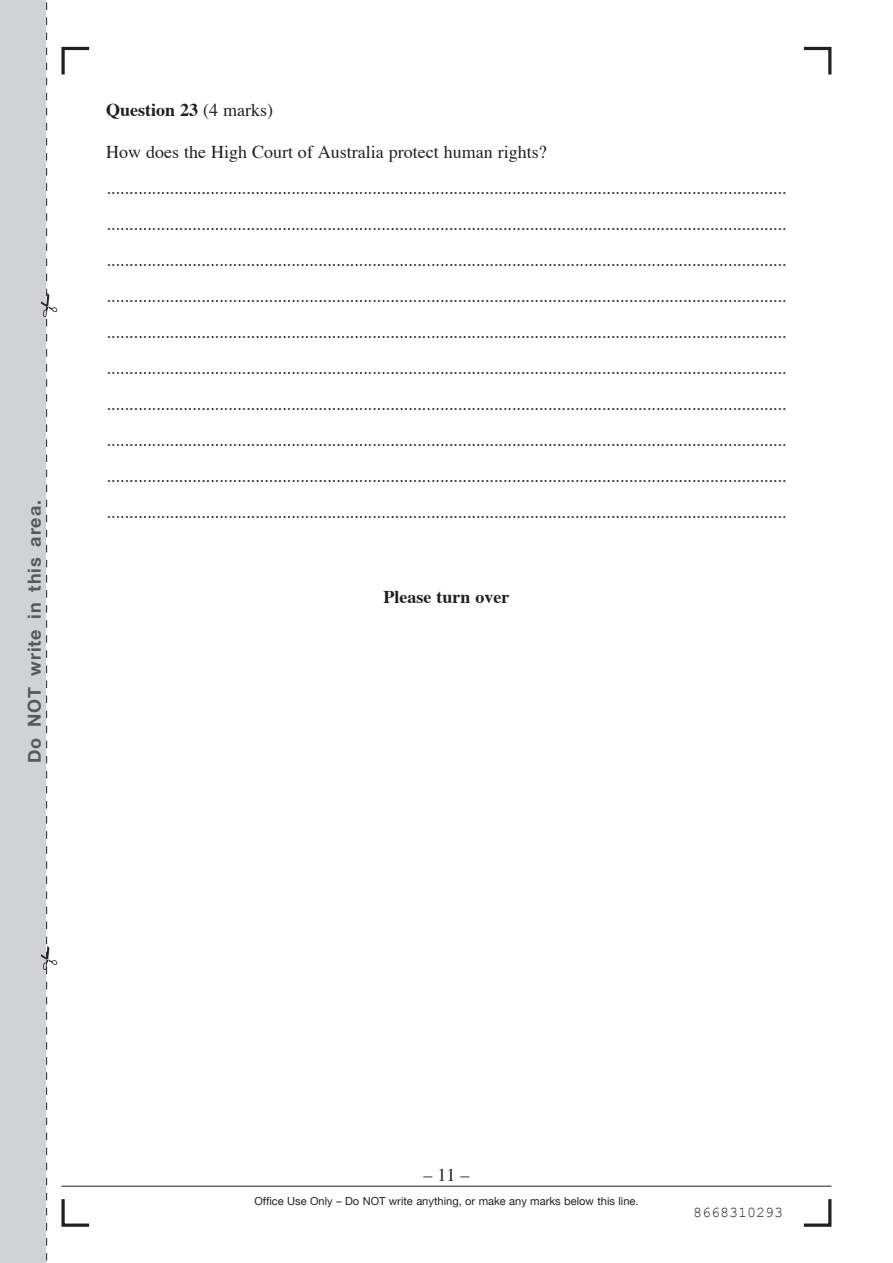
<style>
.page{position:relative;width:893px;height:1263px;background:#fff}
.page>*{position:absolute;margin:0;border:0;box-sizing:border-box;transform-origin:0 0}
.t1{font:18px/36px "Times";color:#231f20}
.t2{font:700 18px "Times";color:#231f20}
.t3{font:700 18px "Helvetica Neue";letter-spacing:.05em;color:#57585a}
.t4{font:15px "Courier New";color:#231f20}
.t5{font:11.1px "Helvetica Neue";color:#231f20}
.s1{font-weight:400}
</style>
<div class="page">
<hr style="left:61px;top:1186px;width:770px;height:1px;background:#231f20">
<div style="left:0;top:0;width:46px;height:1263px;background:#d1d2d4"></div>
<svg style="left:803px;top:46px;width:29px;height:29px"></svg>
<svg style="left:803px;top:1199px;width:29px;height:28px"></svg>
<svg style="left:41px;top:2px;width:51px;height:1259px"></svg>
<p class="t3" style="left:23px;top:763px;width:264px;rotate:-90deg">Do NOT write in this area.</p>
<h3 class="t2" style="left:106px;top:102px;width:168px">Question 23 <span class="s1">(4 marks)</span></h3>
<p class="t1" style="left:106px;top:135px;width:681px">How does the High Court of Australia protect human rights? ....................................................................................................................................................... ....................................................................................................................................................... ....................................................................................................................................................... ....................................................................................................................................................... ....................................................................................................................................................... ....................................................................................................................................................... ....................................................................................................................................................... ....................................................................................................................................................... ....................................................................................................................................................... .......................................................................................................................................................</p>
<p class="t2" style="left:383px;top:589px;width:127px">Please turn over</p>
<p class="t1" style="left:423px;top:1158px;width:47px">– 11 –</p>
<p class="t5" style="left:254px;top:1194px;width:386px">Office Use Only – Do NOT write anything, or make any marks below this line.</p>
<p class="t4" style="left:693px;top:1204px;width:91px">8668310293</p>
</div>
